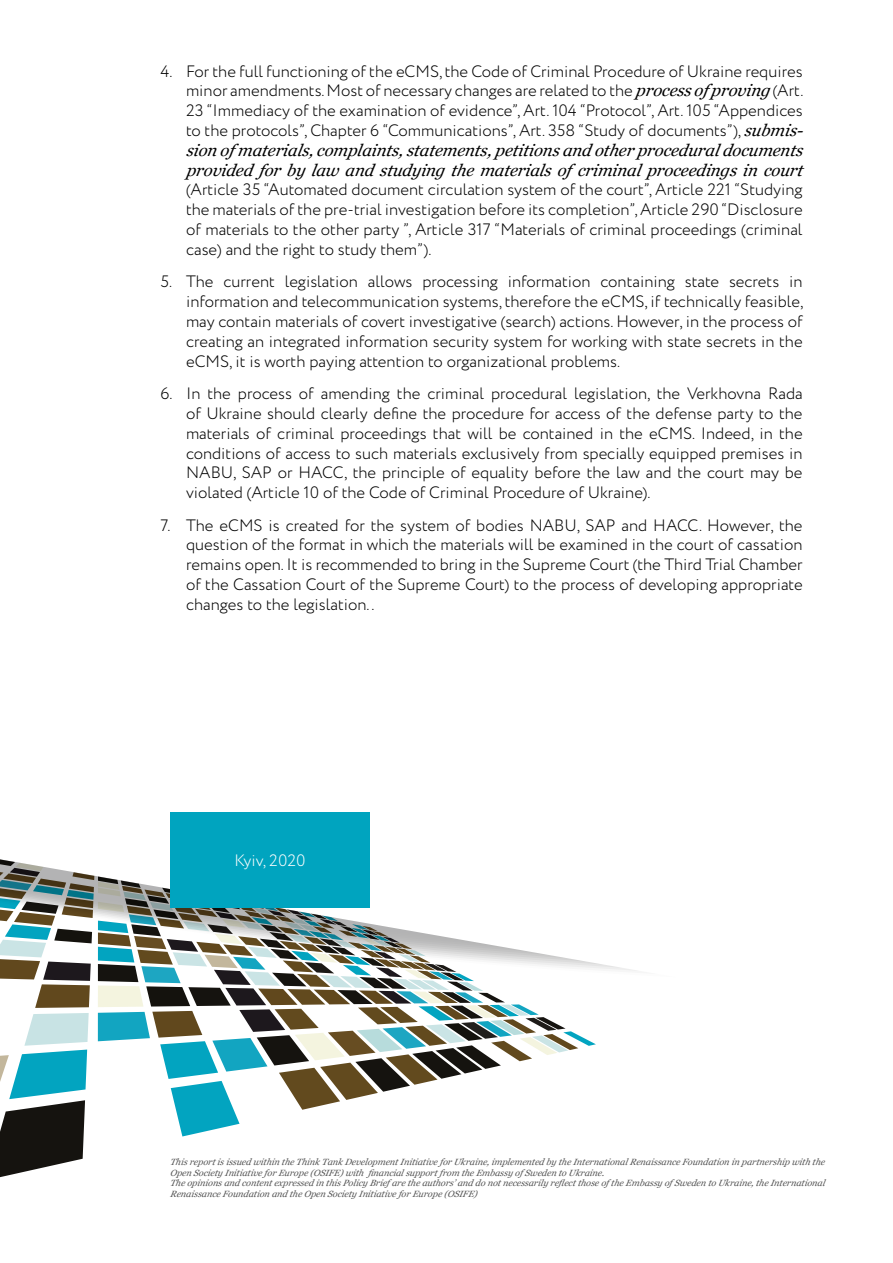
<style>
.page{position:relative;width:893px;height:1263px;background:#fff}
.page>*{position:absolute;margin:0;border:0;box-sizing:border-box;transform-origin:0 0}
.t1{font:300 16.5px/19.8px "Circe";color:#000;text-align:justify}
.t2{font:italic 16.5px/19.8px "Georgia";color:#000}
.t3{font:300 16.5px "Circe";color:#fff}
.t4{font:italic 9px/10.8px "Georgia";color:#565656}
.s1{font-family:"Georgia";font-weight:400;font-style:italic}
</style>
<div class="page">
<svg style="left:0;top:859px;width:596px;height:318px"></svg>
<div style="left:170px;top:812px;width:200px;height:96px;background:#00a4bf"></div>
<p class="t1" style="left:186px;top:61px;width:622px;text-align:left;text-indent:-26px">4. For the full functioning of the eCMS, the Code of Criminal Procedure of Ukraine requires minor amendments. Most of necessary changes are related to the <span class="s1">process ofproving</span> (Art.<br>23 “Immediacy of the examination of evidence”, Art. 104 “Protocol”, Art. 105 “Appendices to the protocols”, Chapter 6 “Communications”, Art. 358 “Study of documents”), <span class="s1">submis-</span></p>
<p class="t2" style="left:186px;top:140px;width:622px">sion ofmaterials,complaints,statements,petitions and other proceduraldocuments provided for by law and studying the materials ofcriminal proceedings in court</p>
<p class="t1" style="left:186px;top:180px;width:618px">(Article 35 “Automated document circulation system of the court”, Article 221 “Studying the materials of the pre-trial investigation before its completion”, Article 290 “Disclosure of materials to the other party ”, Article 317 “Materials of criminal proceedings (criminal case) and the right to study them”).</p>
<p class="t1" style="left:186px;top:272px;width:619px;text-indent:-26px">5. The current legislation allows processing information containing state secrets in information and telecommunication systems, therefore the eCMS, if technically feasible, may contain materials of covert investigative (search) actions. However, in the process of creating an integrated information security system for working with state secrets in the eCMS, it is worth paying attention to organizational problems.</p>
<p class="t1" style="left:186px;top:384px;width:618px;text-indent:-25px">6. In the process of amending the criminal procedural legislation, the Verkhovna Rada of Ukraine should clearly define the procedure for access of the defense party to the materials of criminal proceedings that will be contained in the eCMS. Indeed, in the conditions of access to such materials exclusively from specially equipped premises in NABU, SAP or HACC, the principle of equality before the law and the court may be violated (Article 10 of the Code of Criminal Procedure of Ukraine).</p>
<p class="t1" style="left:186px;top:515px;width:618px;text-indent:-26px">7. The eCMS is created for the system of bodies NABU, SAP and HACC. However, the question of the format in which the materials will be examined in the court of cassation remains open. It is recommended to bring in the Supreme Court (the Third Trial Chamber of the Cassation Court of the Supreme Court) to the process of developing appropriate changes to the legislation..</p>
<p class="t3" style="left:234px;top:850px;width:73px">Kyiv, 2020</p>
<p class="t4" style="left:170px;top:1156px;width:658px">This rep ortis issued within the Think Tank Develop mentInitiative for Ukraine,imp lemented by the InternationalRenaissance Foundation in p artnership with the Op en Society Initiative for Europ e (OSIFE) with financialsupp ortfrom the Embassy ofSweden to Ukraine.<br>The op inions and contentexp ressed in this Policy Briefare the authors’ and do notnecessarily reflectthose ofthe Embassy ofSweden to Ukraine,the International Renaissance Foundation and the Op en Society Initiative for Europ e (OSIFE)</p>
</div>
